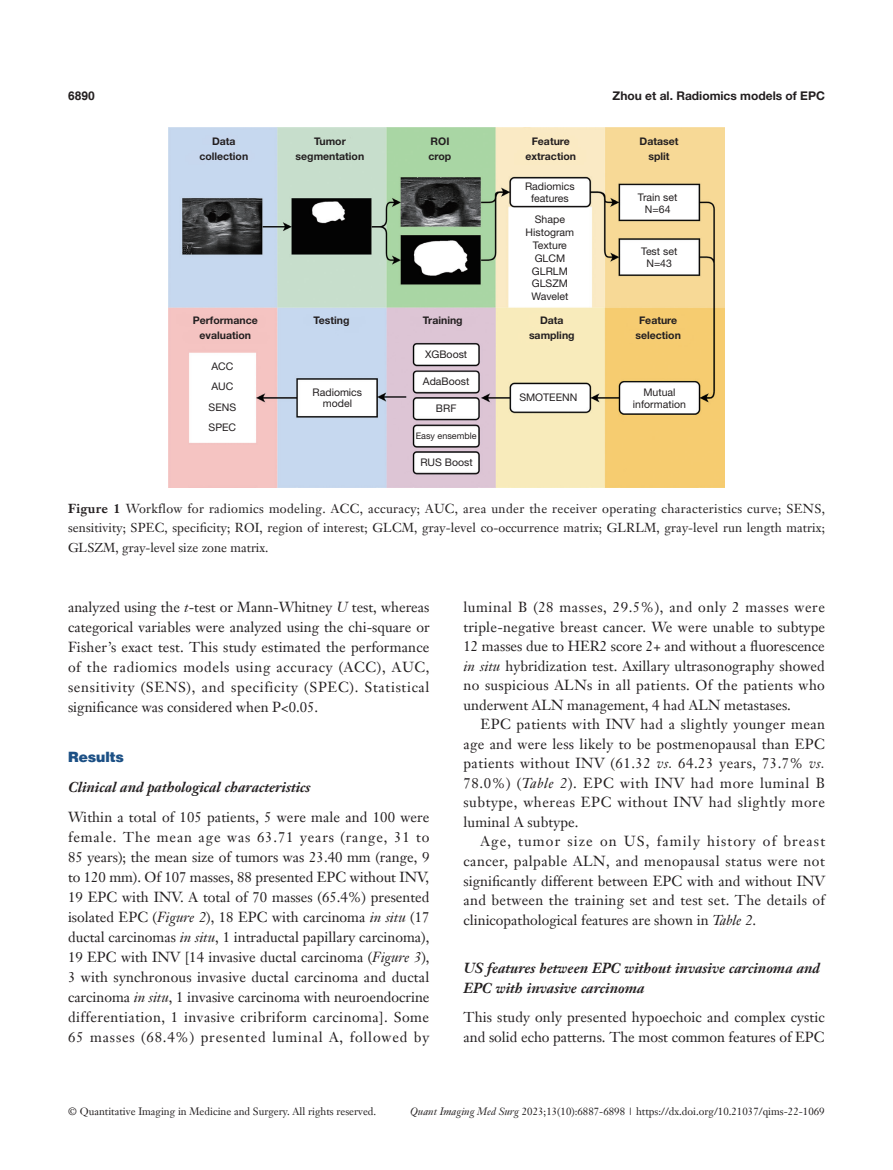
<style>
.page{position:relative;width:893px;height:1170px;background:#fff}
.page>*{position:absolute;margin:0;border:0;box-sizing:border-box;transform-origin:0 0}
.t1{font:14.25px/20px "Janson Text LT";letter-spacing:.01em;color:#231f20;text-align:justify}
.t2{font:italic 700 14.25px/19.5px "Janson Text LT";color:#231f20}
.t3{font:900 14.25px "Helvetica";color:#1c5085}
.t4{font:12.75px/19.5px "Janson Text LT";color:#231f20;text-align:justify}
.t5{font:700 12px "Helvetica Neue LT Pro";color:#231f20}
.t6{font:700 12px "Helvetica";color:#231f20}
.t7{font:10.5px/12.8px "Helvetica Neue LT Pro";color:#231f20;text-align:center}
.t8{font:10.5px "Janson Text LT";color:#231f20}
.t9{font:700 10.5px/14.9px "Helvetica Neue LT Pro";color:#231f20;text-align:center}
.t10{font:9px "Helvetica Neue LT Pro";color:#231f20}
.s1{font-weight:700}
.s2{font-style:italic}
</style>
<div class="page">
<img style="left:169px;top:128px;width:555px;height:359px">
<p class="t6" style="left:68px;top:88px;width:28px">6890</p>
<p class="t5" style="left:613px;top:88px;width:214px">Zhou et al. Radiomics models of EPC</p>
<p class="t9" style="left:199px;top:134px;width:50px">Data collection</p>
<p class="t9" style="left:296px;top:134px;width:70px">Tumor segmentation</p>
<p class="t9" style="left:429px;top:134px;width:24px;text-align:left">ROI crop</p>
<p class="t9" style="left:525px;top:134px;width:52px">Feature extraction</p>
<p class="t9" style="left:640px;top:134px;width:40px">Dataset split</p>
<p class="t9" style="left:193px;top:313px;width:66px">Performance evaluation</p>
<p class="t7" style="left:209px;top:356px;width:29px;line-height:20.1px;text-align:left">ACC<br>AUC<br>SENS<br>SPEC</p>
<p class="t9" style="left:314px;top:313px;width:37px">Testing</p>
<p class="t9" style="left:423px;top:313px;width:41px">Training</p>
<p class="t7" style="left:525px;top:180px;width:51px;line-height:11.9px">Radiomics features</p>
<p class="t7" style="left:526px;top:213px;width:50px">Shape<br>Histogram<br>Texture<br>GLCM<br>GLRLM<br>GLSZM<br>Wavelet</p>
<p class="t9" style="left:529px;top:313px;width:47px">Data sampling</p>
<p class="t7" style="left:638px;top:191px;width:41px;line-height:11.9px">Train set<br>N=64</p>
<p class="t7" style="left:641px;top:245px;width:38px;line-height:11.9px">Test set<br>N=43</p>
<p class="t9" style="left:635px;top:313px;width:47px">Feature selection</p>
<p class="t7" style="left:425px;top:348px;width:44px">XGBoost</p>
<p class="t7" style="left:423px;top:374px;width:48px">AdaBoost</p>
<p class="t7" style="left:436px;top:401px;width:22px">BRF</p>
<p class="t7" style="left:313px;top:385px;width:51px;line-height:11.9px">Radiomics model</p>
<p class="t7" style="left:633px;top:386px;width:54px;line-height:11.9px">Mutual information</p>
<p class="t7" style="left:519px;top:391px;width:59px">SMOTEENN</p>
<p class="t10" style="left:416px;top:430px;width:62px">Easy ensemble</p>
<p class="t7" style="left:420px;top:455px;width:54px">RUS Boost</p>
<p class="t4" style="left:68px;top:498px;width:758px"><span class="s1">Figure 1</span> Workflow for radiomics modeling. ACC, accuracy; AUC, area under the receiver operating characteristics curve; SENS, sensitivity; SPEC, specificity; ROI, region of interest; GLCM, gray-level co-occurrence matrix; GLRLM, gray-level run length matrix; GLSZM, gray-level size zone matrix.</p>
<p class="t1" style="left:68px;top:597px;width:363px">analyzed using the <span class="s2">t</span>-test or Mann-Whitney <span class="s2">U</span> test, whereas categorical variables were analyzed using the chi-square or Fisher<span class="s2">’</span>s exact test. This study estimated the performance of the radiomics models using accuracy (ACC), AUC, sensitivity (SENS), and specificity (SPEC). Statistical significance was considered when P&lt;0.05.</p>
<p class="t3" style="left:68px;top:747px;width:58px">Results</p>
<p class="t2" style="left:68px;top:777px;width:244px">Clinical and pathological characteristics</p>
<p class="t1" style="left:68px;top:807px;width:363px">Within a total of 105 patients, 5 were male and 100 were female. The mean age was 63.71 years (range, 31 to 85 years); the mean size of tumors was 23.40 mm (range, 9 to 120 mm). Of 107 masses, 88 presented EPC without INV, 19 EPC with INV. A total of 70 masses (65.4%) presented isolated EPC (<span class="s2">Figure 2</span>), 18 EPC with carcinoma <span class="s2">in situ</span> (17 ductal carcinomas <span class="s2">in situ</span>, 1 intraductal papillary carcinoma), 19 EPC with INV [14 invasive ductal carcinoma (<span class="s2">Figure 3</span>), 3 with synchronous invasive ductal carcinoma and ductal carcinoma <span class="s2">in situ</span>, 1 invasive carcinoma with neuroendocrine differentiation, 1 invasive cribriform carcinoma]. Some 65 masses (68.4%) presented luminal A, followed by</p>
<p class="t1" style="left:463px;top:597px;width:363px;line-height:19.5px">luminal B (28 masses, 29.5%), and only 2 masses were triple-negative breast cancer. We were unable to subtype 12 masses due to HER2 score 2+ and without a fluorescence <span class="s2">in situ</span> hybridization test. Axillary ultrasonography showed no suspicious ALNs in all patients. Of the patients who underwent ALN management, 4 had ALN metastases.</p>
<p class="t1" style="left:463px;top:714px;width:363px;line-height:19.5px;text-indent:17px">EPC patients with INV had a slightly younger mean age and were less likely to be postmenopausal than EPC patients without INV (61.32 <span class="s2">vs.</span> 64.23 years, 73.7% <span class="s2">vs.<br></span>78.0%) (<span class="s2">Table 2</span>). EPC with INV had more luminal B subtype, whereas EPC without INV had slightly more luminal A subtype.</p>
<p class="t1" style="left:463px;top:831px;width:363px;line-height:19.5px;text-indent:17px">Age, tumor size on US, family history of breast cancer, palpable ALN, and menopausal status were not significantly different between EPC with and without INV and between the training set and test set. The details of clinicopathological features are shown in <span class="s2">Table 2</span>.</p>
<p class="t2" style="left:463px;top:958px;width:358px">US features between EPC without invasive carcinoma and<br>EPC with invasive carcinoma</p>
<p class="t1" style="left:463px;top:1007px;width:363px;line-height:19.5px">This study only presented hypoechoic and complex cystic and solid echo patterns. The most common features of EPC</p>
<p class="t8" style="left:68px;top:1104px;width:310px">© Quantitative Imaging in Medicine and Surgery. All rights reserved.</p>
<p class="t8" style="left:410px;top:1104px;width:416px"><span class="s2">Quant Imaging Med Surg</span> 2023;13(10):6887-6898 | https://dx.doi.org/10.21037/qims-22-1069</p>
</div>
